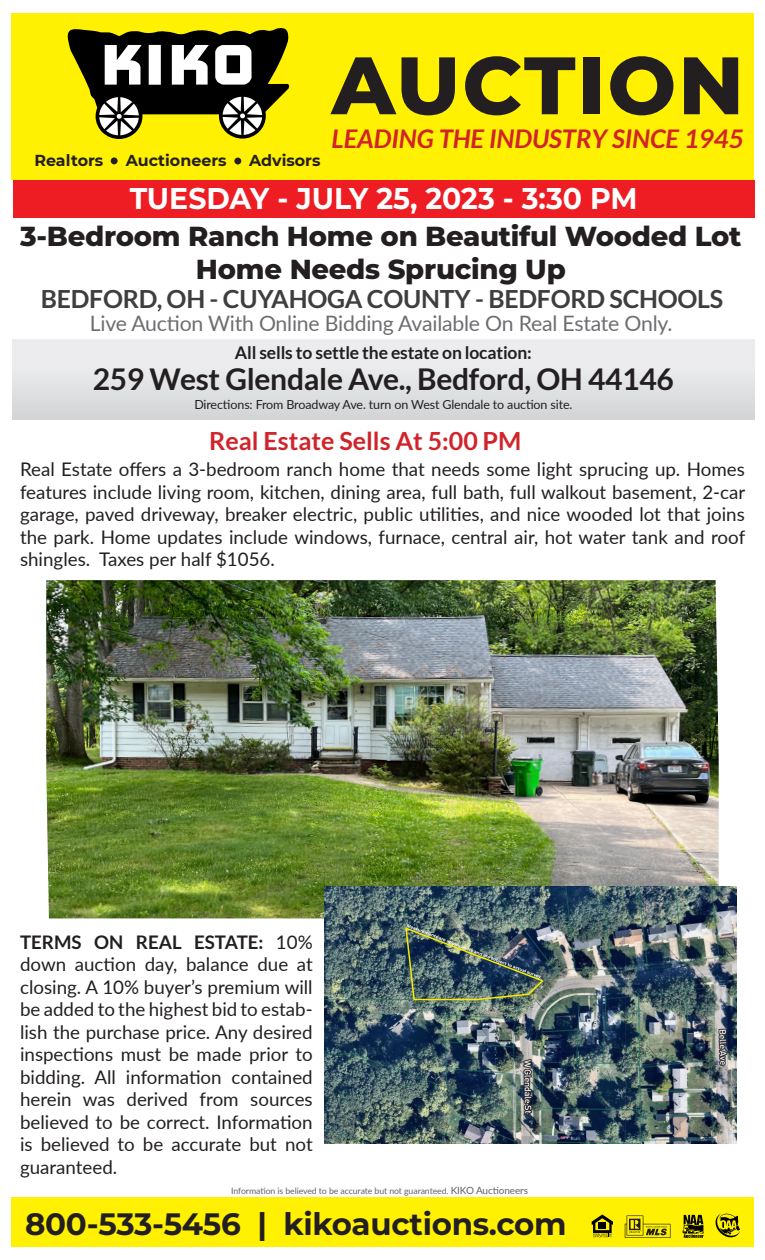
<style>
.page{position:relative;width:765px;height:1260px;background:#fff}
.page>*{position:absolute;margin:0;border:0;box-sizing:border-box;transform-origin:0 0}
.t1{font:800 81.25px "Montserrat";letter-spacing:.025em;color:#231f20}
.t2{font:700 31px "Montserrat";letter-spacing:-.01em;color:#231f20}
.t3{font:700 30px "Lato";letter-spacing:-.01em;color:#231f20}
.t4{font:700 30px "Montserrat";color:#fff;scale:.95 1}
.t5{font:800 27.5px "Montserrat";letter-spacing:-.01em;color:#231f20}
.t6{font:italic 700 25.75px "Lato";color:#d1232a}
.t7{font:700 25px "Lato";letter-spacing:-.01em;color:#3e3e3f}
.t8{font:700 25px "Lato";color:#d1232a}
.t9{font:21.25px "Lato";letter-spacing:-.01em;color:#6c6d70}
.t10{font:18.75px/22.5px "Lato";color:#231f20;text-align:justify}
.t11{font:700 17.5px "Lato";letter-spacing:-.01em;color:#231f20}
.t12{font:700 15.88px "Montserrat";color:#231f20}
.t13{font:12.5px "Lato";letter-spacing:-.01em;color:#231f20}
.t14{font:8.75px "Lato";letter-spacing:-.01em;color:#636366}
.s1{font-weight:700}
.s2{font-size:10px}
</style>
<div class="page">
<div style="left:11px;top:1197px;width:743px;height:49px;background:#fff101"></div>
<svg style="left:592px;top:1215px;width:21px;height:22px"></svg>
<svg style="left:625px;top:1215px;width:45px;height:23px"></svg>
<svg style="left:682px;top:1215px;width:22px;height:23px"></svg>
<svg style="left:716px;top:1214px;width:24px;height:24px"></svg>
<div style="left:12px;top:339px;width:743px;height:80px;background:linear-gradient(to bottom,#f2f2f4,#d6d7d9)"></div>
<div style="left:13px;top:180px;width:741px;height:38px;background:#ee1d23"></div>
<img style="left:46px;top:580px;width:673px;height:338px">
<img style="left:324px;top:886px;width:412px;height:257px">
<div style="left:11px;top:13px;width:743px;height:167px;background:#fff101"></div>
<svg style="left:67px;top:28px;width:223px;height:111px"></svg>
<div style="left:111px;top:157px;width:7px;height:7px;background:#231f20;border-radius:50%"></div>
<div style="left:234px;top:158px;width:7px;height:6px;background:#231f20;border-radius:50%"></div>
<p class="t12" style="left:34px;top:149px;width:70px">Realtors</p>
<p class="t12" style="left:126px;top:149px;width:102px">Auctioneers</p>
<p class="t12" style="left:249px;top:149px;width:73px">Advisors</p>
<p class="t1" style="left:332px;top:26px;width:414px">AUCTION</p>
<p class="t6" style="left:332px;top:124px;width:414px">LEADING THE INDUSTRY SINCE 1945</p>
<p class="t4" style="left:130px;top:177px;width:536px">TUESDAY - JULY 25, 2023 - 3:30 PM</p>
<p class="t5" style="left:20px;top:216px;width:723px">3-Bedroom Ranch Home on Beautiful Wooded Lot</p>
<p class="t5" style="left:196px;top:249px;width:371px">Home Needs Sprucing Up</p>
<p class="t7" style="left:41px;top:285px;width:684px">BEDFORD, OH - CUYAHOGA COUNTY - BEDFORD SCHOOLS</p>
<p class="t9" style="left:90px;top:308px;width:584px">Live Auction With Online Bidding Available On Real Estate Only.</p>
<p class="t11" style="left:235px;top:342px;width:298px">All sells to settle the estate on location:</p>
<p class="t3" style="left:93px;top:362px;width:583px">259 West Glendale Ave., Bedford, OH 44146</p>
<p class="t13" style="left:194px;top:395px;width:380px">Directions: From Broadway Ave. turn on West Glendale to auction site.</p>
<p class="t8" style="left:209px;top:427px;width:314px">Real Estate Sells At 5:00 PM</p>
<p class="t10" style="left:20px;top:457px;width:727px">Real Estate offers a 3-bedroom ranch home that needs some light sprucing up. Homes features include living room, kitchen, dining area, full bath, full walkout basement, 2-car garage, paved driveway, breaker electric, public utilities, and nice wooded lot that joins the park. Home updates include windows, furnace, central air, hot water tank and roof shingles. Taxes per half $1056.</p>
<p class="t10" style="left:20px;top:930px;width:294px"><span class="s1">TERMS ON REAL ESTATE:</span> 10% down auction day, balance due at closing. A 10% buyer’s premium will be added to the highest bid to estab&shy;lish the purchase price. Any desired inspections must be made prior to bidding. All information contained herein was derived from sources believed to be correct. Information is believed to be accurate but not guaranteed.</p>
<p class="t14" style="left:231px;top:1185px;width:298px">Information is believed to be accurate but not guaranteed. <span class="s2">KIKO Auctioneers</span></p>
<p class="t2" style="left:25px;top:1202px;width:543px">800-533-5456 | kikoauctions.com</p>
</div>
